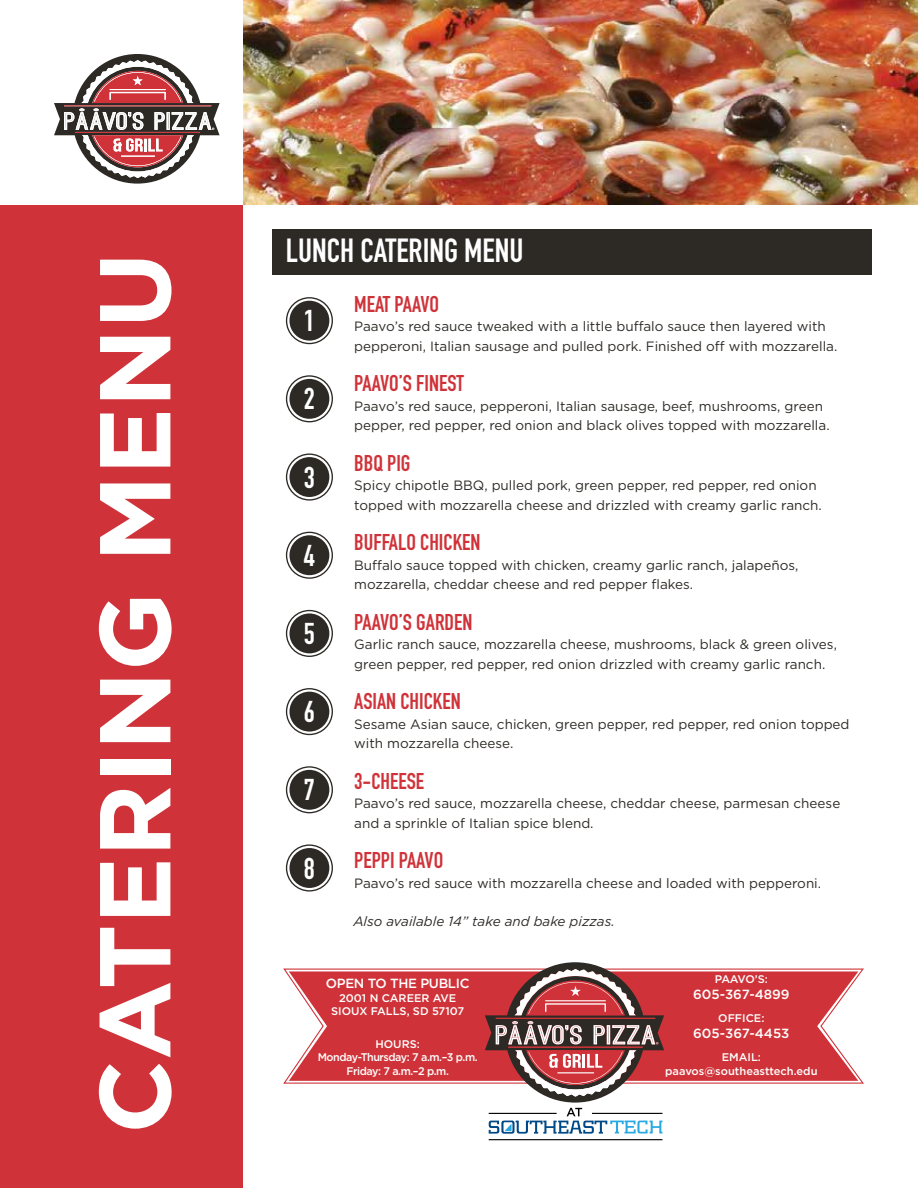
<style>
.page{position:relative;width:918px;height:1188px;background:#fff}
.page>*{position:absolute;margin:0;border:0;box-sizing:border-box;transform-origin:0 0}
.t1{font:700 100.5px "Gotham";color:#fff}
.t2{font:700 33px "DIN Condensed";color:#fff}
.t3{font:700 29.7px "DIN Condensed";color:#fff}
.t4{font:700 22.5px "DIN Condensed";color:#cf3339}
.t5{font:13.5px/19.5px "Gotham";color:#2d2a26}
.t6{font:italic 13.5px "Gotham";color:#2d2a26}
.t7{font:500 13.35px "Gotham";color:#fff}
.t8{font:500 13.35px "Gotham";letter-spacing:-.02em;color:#fff}
.t9{font:500 11.1px/13.4px "Gotham";color:#fff;text-align:center}
.t10{font:500 11.1px/13.4px "Gotham";letter-spacing:-.04em;color:#fff;text-align:center}
</style>
<div class="page">
<svg style="left:283px;top:968px;width:581px;height:116px"></svg>
<svg style="left:289px;top:971px;width:569px;height:110px;background:#d3474c"></svg>
<hr style="left:489px;top:1139px;width:173px;height:1px;background:#000">
<svg style="left:485px;top:962px;width:179px;height:172px"></svg>
<div style="left:286px;top:297px;width:47px;height:47px;border:1px solid #2d2a26;border-radius:50%"></div>
<div style="left:289px;top:301px;width:40px;height:40px;background:#2d2a26;border-radius:50%"></div>
<div style="left:272px;top:229px;width:600px;height:45px;background:#2d2a26"></div>
<div style="left:0;top:204px;width:243px;height:984px;background:#cf3339"></div>
<svg style="left:54px;top:54px;width:166px;height:130px"></svg>
<hr style="left:121px;top:156px;width:34px;height:1px;background:#fff">
<img style="left:243px;top:0;width:675px;height:204px">
<div style="left:286px;top:375px;width:47px;height:47px;border:1px solid #2d2a26;border-radius:50%"></div>
<div style="left:289px;top:379px;width:40px;height:40px;background:#2d2a26;border-radius:50%"></div>
<div style="left:286px;top:454px;width:47px;height:47px;border:1px solid #2d2a26;border-radius:50%"></div>
<div style="left:289px;top:457px;width:40px;height:40px;background:#2d2a26;border-radius:50%"></div>
<div style="left:286px;top:532px;width:47px;height:47px;border:1px solid #2d2a26;border-radius:50%"></div>
<div style="left:289px;top:535px;width:40px;height:40px;background:#2d2a26;border-radius:50%"></div>
<div style="left:286px;top:610px;width:47px;height:47px;border:1px solid #2d2a26;border-radius:50%"></div>
<div style="left:289px;top:613px;width:40px;height:40px;background:#2d2a26;border-radius:50%"></div>
<div style="left:286px;top:688px;width:47px;height:47px;border:1px solid #2d2a26;border-radius:50%"></div>
<div style="left:289px;top:692px;width:40px;height:40px;background:#2d2a26;border-radius:50%"></div>
<div style="left:286px;top:766px;width:47px;height:47px;border:1px solid #2d2a26;border-radius:50%"></div>
<div style="left:289px;top:770px;width:40px;height:40px;background:#2d2a26;border-radius:50%"></div>
<div style="left:286px;top:844px;width:47px;height:48px;border:1px solid #2d2a26;border-radius:50%"></div>
<div style="left:289px;top:848px;width:40px;height:40px;background:#2d2a26;border-radius:50%"></div>
<h1 class="t1" style="left:68px;top:1134px;width:883px;rotate:-90deg">CATERING MENU</h1>
<h2 class="t2" style="left:286px;top:228px;width:239px">LUNCH CATERING MENU</h2>
<h3 class="t3" style="left:304px;top:301px;width:13px">1</h3>
<h3 class="t3" style="left:304px;top:379px;width:13px">2</h3>
<h3 class="t3" style="left:304px;top:457px;width:13px">3</h3>
<h3 class="t3" style="left:304px;top:535px;width:13px">4</h3>
<h3 class="t3" style="left:304px;top:614px;width:13px">5</h3>
<h3 class="t3" style="left:304px;top:692px;width:13px">6</h3>
<h3 class="t3" style="left:304px;top:770px;width:13px">7</h3>
<h3 class="t3" style="left:304px;top:848px;width:13px">8</h3>
<h3 class="t4" style="left:354px;top:289px;width:86px">MEAT PAAVO</h3>
<p class="t5" style="left:354px;top:316px;width:485px">Paavo’s red sauce tweaked with a little buffalo sauce then layered with pepperoni, Italian sausage and pulled pork. Finished off with mozzarella.</p>
<h3 class="t4" style="left:354px;top:368px;width:111px">PAAVO’S FINEST</h3>
<p class="t5" style="left:354px;top:396px;width:477px">Paavo’s red sauce, pepperoni, Italian sausage, beef, mushrooms, green pepper, red pepper, red onion and black olives topped with mozzarella.</p>
<h3 class="t4" style="left:354px;top:448px;width:58px">BBQ PIG</h3>
<p class="t5" style="left:354px;top:475px;width:469px">Spicy chipotle BBQ, pulled pork, green pepper, red pepper, red onion topped with mozzarella cheese and drizzled with creamy garlic ranch.</p>
<h3 class="t4" style="left:354px;top:527px;width:128px">BUFFALO CHICKEN</h3>
<p class="t5" style="left:354px;top:555px;width:446px">Buffalo sauce topped with chicken, creamy garlic ranch, jalapeños, mozzarella, cheddar cheese and red pepper flakes.</p>
<h3 class="t4" style="left:354px;top:607px;width:120px">PAAVO’S GARDEN</h3>
<p class="t5" style="left:354px;top:634px;width:484px">Garlic ranch sauce, mozzarella cheese, mushrooms, black &amp; green olives, green pepper, red pepper, red onion drizzled with creamy garlic ranch.</p>
<h3 class="t4" style="left:354px;top:686px;width:108px">ASIAN CHICKEN</h3>
<p class="t5" style="left:354px;top:714px;width:497px">Sesame Asian sauce, chicken, green pepper, red pepper, red onion topped with mozzarella cheese.</p>
<h3 class="t4" style="left:354px;top:766px;width:71px">3-CHEESE</h3>
<p class="t5" style="left:354px;top:793px;width:488px">Paavo’s red sauce, mozzarella cheese, cheddar cheese, parmesan cheese and a sprinkle of Italian spice blend.</p>
<h3 class="t4" style="left:354px;top:845px;width:91px">PEPPI PAAVO</h3>
<p class="t5" style="left:354px;top:873px;width:468px">Paavo’s red sauce with mozzarella cheese and loaded with pepperoni.</p>
<p class="t6" style="left:353px;top:913px;width:263px">Also available 14” take and bake pizzas.</p>
<p class="t8" style="left:326px;top:975px;width:145px">OPEN TO THE PUBLIC</p>
<p class="t9" style="left:331px;top:991px;width:135px">2001 N CAREER AVE<br>SIOUX FALLS, SD 57107</p>
<p class="t10" style="left:318px;top:1037px;width:162px">HOURS:<br>Monday-Thursday: 7 a.m.–3 p.m.<br>Friday: 7 a.m.–2 p.m.</p>
<p class="t9" style="left:715px;top:972px;width:55px">PAAVO’S:</p>
<p class="t7" style="left:693px;top:986px;width:98px">605-367-4899</p>
<p class="t9" style="left:718px;top:1012px;width:48px">OFFICE:</p>
<p class="t7" style="left:693px;top:1025px;width:98px">605-367-4453</p>
<p class="t9" style="left:665px;top:1051px;width:154px">EMAIL: paavos@southeasttech.edu</p>
</div>
